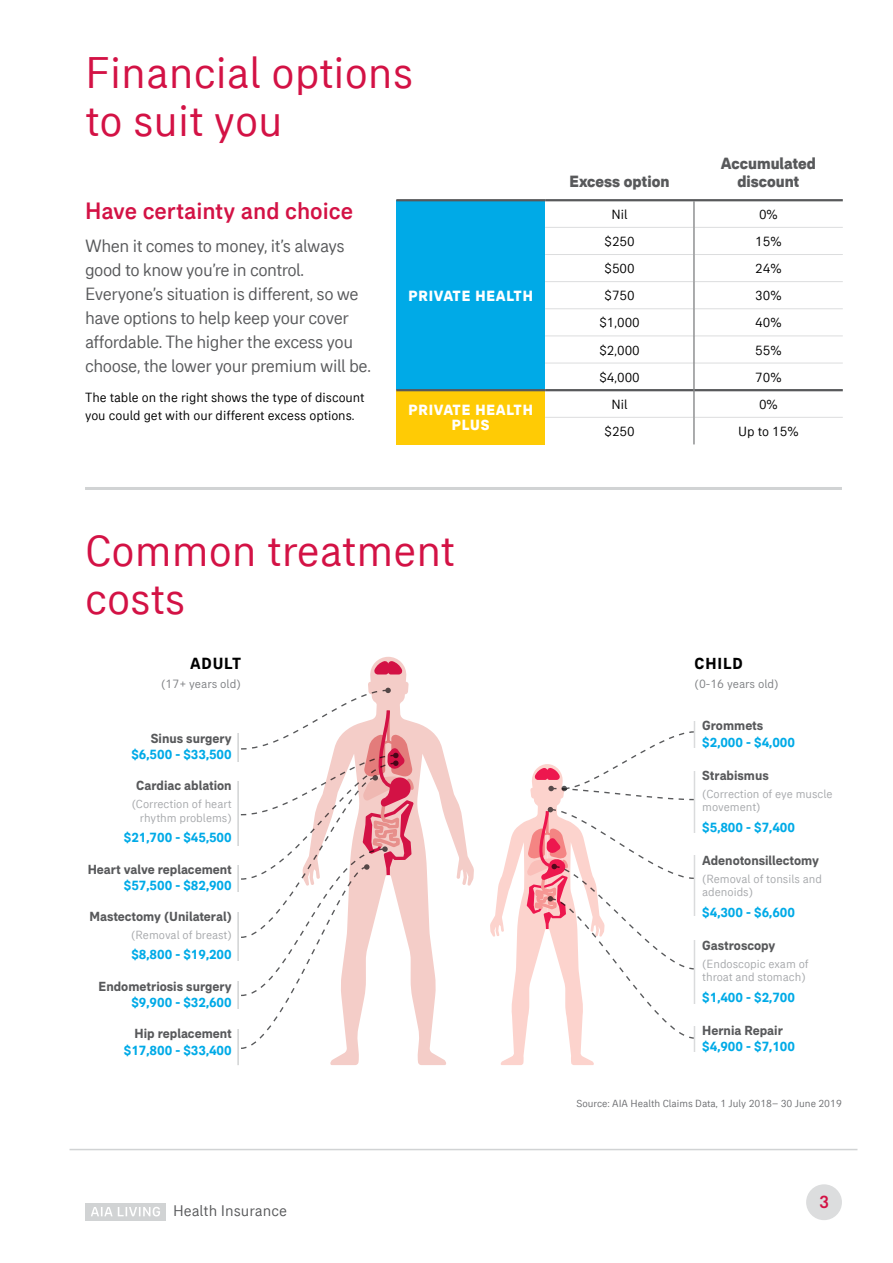
<style>
.page{position:relative;width:893px;height:1263px;background:#fff}
.page>*{position:absolute;margin:0;border:0;box-sizing:border-box;transform-origin:0 0}
.t1{font:45px/48px "AIA Everest";color:#d31245}
.t2{font:500 24px "AIA Everest";color:#d31245}
.t3{font:18px/24px "AIA Everest";letter-spacing:-.025em;color:#58595b}
.t4{font:500 18px "AIA Everest";color:#d31245}
.t5{font:800 16.5px/18px "AIA Everest";color:#58595b;text-align:center}
.t6{font:700 16.35px "AIA Everest";letter-spacing:.05em;color:#000}
.t7{font:700 16.35px "AIA Everest";letter-spacing:.05em;color:#000}
.t8{font:15.6px "AIA Everest";color:#58595b}
.t9{font:800 15px/15px "AIA Everest";letter-spacing:.05em;color:#fff;text-align:center}
.t10{font:700 13.5px "AIA Everest";color:#58595b}
.t11{font:700 13.5px "AIA Everest";color:#00aae7}
.t12{font:13.5px/18px "AIA Everest";color:#000}
.t13{font:12.3px "AIA Everest";color:#808285}
.t14{font:12px/13.5px "AIA Everest";color:#a7a9ac}
.t15{font:10.5px "AIA Everest";color:#6d6e71}
</style>
<div class="page">
<hr style="left:70px;top:1149px;width:787px;height:1px;background:#d1d3d4">
<div style="left:85px;top:1203px;width:81px;height:17px;background:#d1d3d4"></div>
<svg style="left:91px;top:1207px;width:69px;height:9px"></svg>
<div style="left:806px;top:1184px;width:36px;height:36px;background:#dcddde;border-radius:50%"></div>
<div style="left:396px;top:200px;width:149px;height:190px;background:#00aae7"></div>
<div style="left:396px;top:390px;width:149px;height:54px;background:#ffcb05"></div>
<hr style="left:545px;top:227px;width:149px;height:1px;background:#dcddde">
<hr style="left:694px;top:227px;width:149px;height:1px;background:#dcddde">
<hr style="left:545px;top:254px;width:149px;height:1px;background:#dcddde">
<hr style="left:694px;top:254px;width:149px;height:1px;background:#dcddde">
<hr style="left:545px;top:281px;width:149px;height:1px;background:#dcddde">
<hr style="left:694px;top:281px;width:149px;height:1px;background:#dcddde">
<hr style="left:545px;top:308px;width:149px;height:1px;background:#dcddde">
<hr style="left:694px;top:308px;width:149px;height:1px;background:#dcddde">
<hr style="left:545px;top:335px;width:149px;height:1px;background:#dcddde">
<hr style="left:694px;top:335px;width:149px;height:1px;background:#dcddde">
<hr style="left:545px;top:363px;width:149px;height:1px;background:#dcddde">
<hr style="left:694px;top:363px;width:149px;height:1px;background:#dcddde">
<hr style="left:396px;top:199px;width:149px;height:2px;background:#58595b">
<hr style="left:545px;top:199px;width:149px;height:2px;background:#58595b">
<hr style="left:694px;top:199px;width:149px;height:2px;background:#58595b">
<hr style="left:396px;top:389px;width:149px;height:2px;background:#58595b">
<hr style="left:545px;top:389px;width:149px;height:2px;background:#58595b">
<hr style="left:694px;top:389px;width:149px;height:2px;background:#58595b">
<hr style="left:545px;top:417px;width:149px;height:1px;background:#dcddde">
<hr style="left:694px;top:417px;width:149px;height:1px;background:#dcddde">
<svg style="left:694px;top:201px;width:1px;height:243px"></svg>
<svg style="left:330px;top:657px;width:144px;height:408px"></svg>
<svg style="left:374px;top:661px;width:28px;height:13px"></svg>
<svg style="left:490px;top:731px;width:204px;height:334px"></svg>
<svg style="left:240px;top:688px;width:175px;height:362px"></svg>
<hr style="left:237px;top:722px;width:2px;height:48px;background:#d1d3d4">
<hr style="left:237px;top:770px;width:2px;height:83px;background:#d1d3d4">
<hr style="left:237px;top:853px;width:2px;height:47px;background:#d1d3d4">
<hr style="left:237px;top:900px;width:2px;height:70px;background:#d1d3d4">
<hr style="left:237px;top:970px;width:2px;height:47px;background:#d1d3d4">
<hr style="left:237px;top:1017px;width:2px;height:48px;background:#d1d3d4">
<div style="left:233px;top:762px;width:13px;height:18px;background:#fff"></div>
<div style="left:233px;top:846px;width:13px;height:18px;background:#fff"></div>
<div style="left:233px;top:892px;width:13px;height:20px;background:#fff"></div>
<div style="left:233px;top:961px;width:13px;height:20px;background:#fff"></div>
<div style="left:235px;top:1009px;width:11px;height:19px;background:#fff"></div>
<div style="left:233px;top:712px;width:13px;height:21px;background:#fff"></div>
<hr style="left:694px;top:711px;width:1px;height:47px;background:#dadbdc">
<hr style="left:694px;top:758px;width:1px;height:85px;background:#dadbdc">
<hr style="left:694px;top:843px;width:1px;height:85px;background:#dadbdc">
<hr style="left:694px;top:928px;width:1px;height:85px;background:#dadbdc">
<hr style="left:694px;top:1013px;width:1px;height:47px;background:#dadbdc">
<div style="left:685px;top:749px;width:14px;height:22px;background:#fff"></div>
<div style="left:685px;top:833px;width:13px;height:22px;background:#fff"></div>
<div style="left:684px;top:916px;width:13px;height:24px;background:#fff"></div>
<div style="left:685px;top:1004px;width:13px;height:21px;background:#fff"></div>
<div style="left:684px;top:1053px;width:13px;height:24px;background:#fff"></div>
<div style="left:685px;top:697px;width:13px;height:23px;background:#fff"></div>
<hr style="left:85px;top:487px;width:757px;height:3px;background:#d1d3d4">
<h1 class="t1" style="left:85px;top:48px;width:330px">Financial options to suit you</h1>
<h2 class="t2" style="left:85px;top:197px;width:269px">Have certainty and choice</h2>
<p class="t3" style="left:85px;top:233px;width:287px">When it comes to money, it’s always good to know you’re in control.<br>Everyone’s situation is different, so we have options to help keep your cover affordable. The higher the excess you choose, the lower your premium will be.</p>
<p class="t12" style="left:85px;top:388px;width:281px">The table on the right shows the type of discount you could get with our different excess options.</p>
<p class="t9" style="left:409px;top:288px;width:126px">PRIVATE HEALTH</p>
<p class="t9" style="left:409px;top:403px;width:126px">PRIVATE HEALTH<br>PLUS</p>
<p class="t5" style="left:570px;top:173px;width:101px">Excess option</p>
<p class="t5" style="left:721px;top:155px;width:96px">Accumulated discount</p>
<p class="t12" style="left:611px;top:205px;width:18px">Nil</p>
<p class="t12" style="left:759px;top:205px;width:20px">0%</p>
<p class="t12" style="left:604px;top:232px;width:32px">$250</p>
<p class="t12" style="left:755px;top:232px;width:28px">15%</p>
<p class="t12" style="left:604px;top:259px;width:32px">$500</p>
<p class="t12" style="left:755px;top:259px;width:28px">24%</p>
<p class="t12" style="left:604px;top:286px;width:32px">$750</p>
<p class="t12" style="left:755px;top:286px;width:28px">30%</p>
<p class="t12" style="left:599px;top:314px;width:42px">$1,000</p>
<p class="t12" style="left:755px;top:314px;width:28px">40%</p>
<p class="t12" style="left:599px;top:341px;width:42px">$2,000</p>
<p class="t12" style="left:755px;top:341px;width:28px">55%</p>
<p class="t12" style="left:599px;top:368px;width:42px">$4,000</p>
<p class="t12" style="left:755px;top:368px;width:28px">70%</p>
<p class="t12" style="left:611px;top:395px;width:18px">Nil</p>
<p class="t12" style="left:759px;top:395px;width:20px">0%</p>
<p class="t12" style="left:604px;top:422px;width:32px">$250</p>
<p class="t12" style="left:738px;top:422px;width:62px">Up to 15%</p>
<h1 class="t1" style="left:85px;top:526px;width:371px">Common treatment costs</h1>
<p class="t6" style="left:190px;top:654px;width:53px">ADULT</p>
<p class="t13" style="left:161px;top:676px;width:81px">(17+ years old)</p>
<p class="t10" style="left:151px;top:730px;width:83px">Sinus surgery</p>
<p class="t11" style="left:131px;top:746px;width:102px">$6,500 - $33,500</p>
<p class="t10" style="left:136px;top:778px;width:97px">Cardiac ablation</p>
<p class="t14" style="left:132px;top:797px;width:101px;text-align:right">(Correction of heart rhythm problems)</p>
<p class="t11" style="left:124px;top:830px;width:109px">$21,700 - $45,500</p>
<p class="t10" style="left:88px;top:861px;width:146px">Heart valve replacement</p>
<p class="t11" style="left:124px;top:877px;width:109px">$57,500 - $82,900</p>
<p class="t10" style="left:89px;top:909px;width:144px">Mastectomy (Unilateral)</p>
<p class="t14" style="left:131px;top:928px;width:102px">(Removal of breast)</p>
<p class="t11" style="left:131px;top:947px;width:102px">$8,800 - $19,200</p>
<p class="t10" style="left:99px;top:978px;width:135px">Endometriosis surgery</p>
<p class="t11" style="left:131px;top:994px;width:102px">$9,900 - $32,600</p>
<p class="t10" style="left:135px;top:1026px;width:99px">Hip replacement</p>
<p class="t11" style="left:124px;top:1042px;width:109px">$17,800 - $33,400</p>
<p class="t8" style="left:173px;top:1202px;width:115px">Health Insurance</p>
<p class="t7" style="left:695px;top:654px;width:50px">CHILD</p>
<p class="t13" style="left:695px;top:676px;width:86px">(0-16 years old)</p>
<p class="t10" style="left:702px;top:718px;width:63px">Grommets</p>
<p class="t11" style="left:702px;top:734px;width:94px">$2,000 - $4,000</p>
<p class="t10" style="left:702px;top:767px;width:68px">Strabismus</p>
<p class="t14" style="left:702px;top:787px;width:132px">(Correction of eye muscle movement)</p>
<p class="t11" style="left:702px;top:819px;width:94px">$5,800 - $7,400</p>
<p class="t10" style="left:702px;top:852px;width:118px">Adenotonsillectomy</p>
<p class="t14" style="left:702px;top:872px;width:121px">(Removal of tonsils and adenoids)</p>
<p class="t11" style="left:702px;top:904px;width:94px">$4,300 - $6,600</p>
<p class="t10" style="left:702px;top:938px;width:75px">Gastroscopy</p>
<p class="t14" style="left:702px;top:957px;width:108px">(Endoscopic exam of throat and stomach)</p>
<p class="t11" style="left:702px;top:989px;width:94px">$1,400 - $2,700</p>
<p class="t10" style="left:702px;top:1023px;width:82px">Hernia Repair</p>
<p class="t11" style="left:702px;top:1039px;width:94px">$4,900 - $7,100</p>
<p class="t15" style="left:576px;top:1097px;width:267px">Source: AIA Health Claims Data, 1 July 2018– 30 June 2019</p>
<p class="t4" style="left:819px;top:1192px;width:12px">3</p>
</div>
